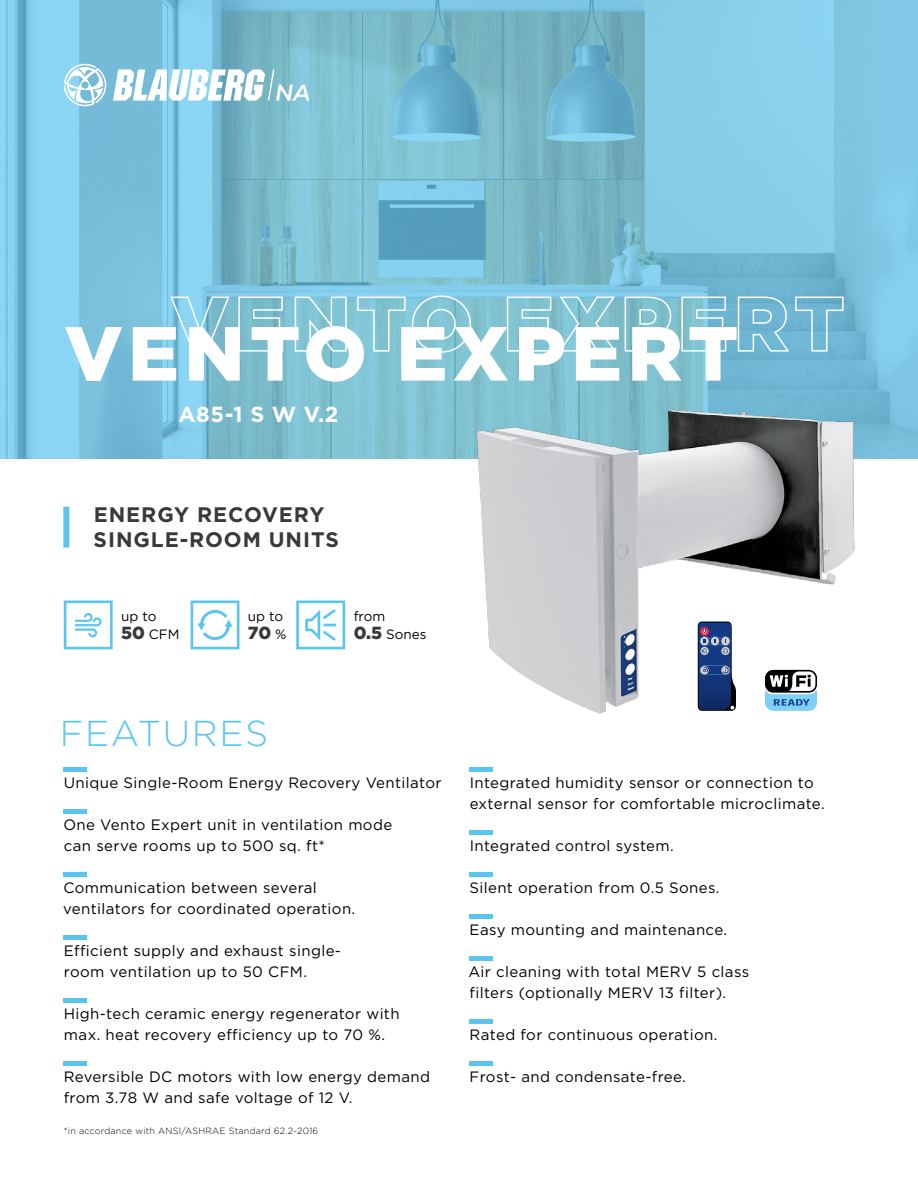
<style>
.page{position:relative;width:918px;height:1188px;background:#fff}
.page>*{position:absolute;margin:0;border:0;box-sizing:border-box;transform-origin:0 0}
.t1{font:900 76.5px "Gotham Pro";letter-spacing:.07em;color:#fff}
.t2{font:58.5px/42px "Gotham Pro";color:#5bc5f2}
.t3{font:300 36px "Gotham Pro";letter-spacing:.045em;color:#5bc5f2}
.t4{font:700 21.75px "Gotham Pro";color:#fff}
.t5{font:700 21px/25.5px "Gotham Pro";letter-spacing:.045em;color:#3a3938}
.t6{font:900 17.55px "Gotham Pro";color:#3a3938}
.t7{font:15px/21px "Gotham Pro";letter-spacing:.025em;color:#000}
.t8{font:13.5px/18.5px "Gotham Pro";color:#000}
.t9{font:300 9px "Gotham Pro";letter-spacing:.025em;color:#000}
.s1{font-weight:900;font-size:17.55px;color:#3a3938}
.s2{font-weight:400;font-size:13.5px;color:#000}
</style>
<div class="page">
<svg style="left:0;top:0;width:918px;height:458px;background:#7cc1d9"></svg>
<svg style="left:169px;top:296px;width:62px;height:57px;background:#8bcae1"></svg>
<svg style="left:238px;top:296px;width:46px;height:56px;background:#90c5d2"></svg>
<svg style="left:294px;top:296px;width:54px;height:56px;background:#93ccd9"></svg>
<svg style="left:356px;top:295px;width:116px;height:58px;background:#8ecad9"></svg>
<svg style="left:506px;top:296px;width:111px;height:57px;background:#90cad6"></svg>
<svg style="left:624px;top:296px;width:48px;height:56px;background:#8cc5d0"></svg>
<svg style="left:681px;top:296px;width:46px;height:56px;background:#8fc8d9"></svg>
<svg style="left:737px;top:296px;width:107px;height:56px;background:#7ebdd7"></svg>
<div style="left:63px;top:507px;width:6px;height:41px;background:#5bc5f2"></div>
<svg style="left:64px;top:601px;width:49px;height:48px"></svg>
<svg style="left:191px;top:601px;width:48px;height:48px"></svg>
<svg style="left:296px;top:601px;width:49px;height:48px"></svg>
<img style="left:476px;top:408px;width:380px;height:306px">
<svg style="left:698px;top:622px;width:38px;height:89px;background:#3c5283"></svg>
<svg style="left:763px;top:668px;width:56px;height:44px"></svg>
<div style="left:765px;top:670px;width:52px;height:23px;background:#000;border-radius:8px"></div>
<svg style="left:765px;top:671px;width:52px;height:40px"></svg>
<svg style="left:64px;top:0;width:245px;height:113px;background:#8dc8dd"></svg>
<h1 class="t1" style="left:65px;top:309px;width:675px">VENTO EXPERT</h1>
<h3 class="t4" style="left:179px;top:402px;width:161px">A85-1 S W V.2</h3>
<h3 class="t5" style="left:94px;top:501px;width:247px">ENERGY RECOVERY<br>SINGLE-ROOM UNITS</h3>
<p class="t8" style="left:121px;top:607px;width:60px">up to<br><span class="s1">50</span> CFM</p>
<p class="t8" style="left:248px;top:607px;width:37px">up to</p>
<p class="t6" style="left:248px;top:623px;width:40px">70 <span class="s2">%</span></p>
<p class="t8" style="left:354px;top:607px;width:74px">from<br><span class="s1">0.5</span> Sones</p>
<h3 class="t3" style="left:60px;top:714px;width:210px">FEATURES</h3>
<p class="t7" style="left:64px;top:772px;width:379px">Unique Single-Room Energy Recovery Ventilator</p>
<p class="t7" style="left:63px;top:814px;width:330px">One Vento Expert unit in ventilation mode can serve rooms up to 500 sq. ft*</p>
<p class="t7" style="left:63px;top:877px;width:294px">Communication between several ventilators for coordinated operation.</p>
<p class="t7" style="left:64px;top:940px;width:279px">Efficient supply and exhaust single&shy;room ventilation up to 50 CFM.</p>
<p class="t7" style="left:64px;top:1003px;width:337px">High-tech ceramic energy regenerator with max. heat recovery efficiency up to 70 %.</p>
<p class="t7" style="left:64px;top:1066px;width:368px">Reversible DC motors with low energy demand from 3.78 W and safe voltage of 12 V.</p>
<h2 class="t2" style="left:60px;top:745px;width:32px">– –</h2>
<h2 class="t2" style="left:60px;top:839px;width:32px;line-height:63px;text-align:justify">– – – –</h2>
<p class="t9" style="left:64px;top:1126px;width:256px">*in accordance with ANSI/ASHRAE Standard 62.2-2016</p>
<h2 class="t2" style="left:466px;top:734px;width:32px;line-height:63px">– –</h2>
<h2 class="t2" style="left:466px;top:850px;width:32px;text-align:justify">– – –</h2>
<p class="t7" style="left:470px;top:772px;width:357px">Integrated humidity sensor or connection to external sensor for comfortable microclimate.</p>
<p class="t7" style="left:470px;top:835px;width:206px">Integrated control system.</p>
<p class="t7" style="left:469px;top:877px;width:252px">Silent operation from 0.5 Sones.</p>
<p class="t7" style="left:470px;top:919px;width:259px">Easy mounting and maintenance.</p>
<p class="t7" style="left:468px;top:961px;width:282px">Air cleaning with total MERV 5 class filters (optionally MERV 13 filter).</p>
<p class="t7" style="left:470px;top:1024px;width:249px">Rated for continuous operation.</p>
<p class="t7" style="left:470px;top:1066px;width:218px">Frost- and condensate-free.</p>
<h2 class="t2" style="left:466px;top:997px;width:32px">– –</h2>
</div>
